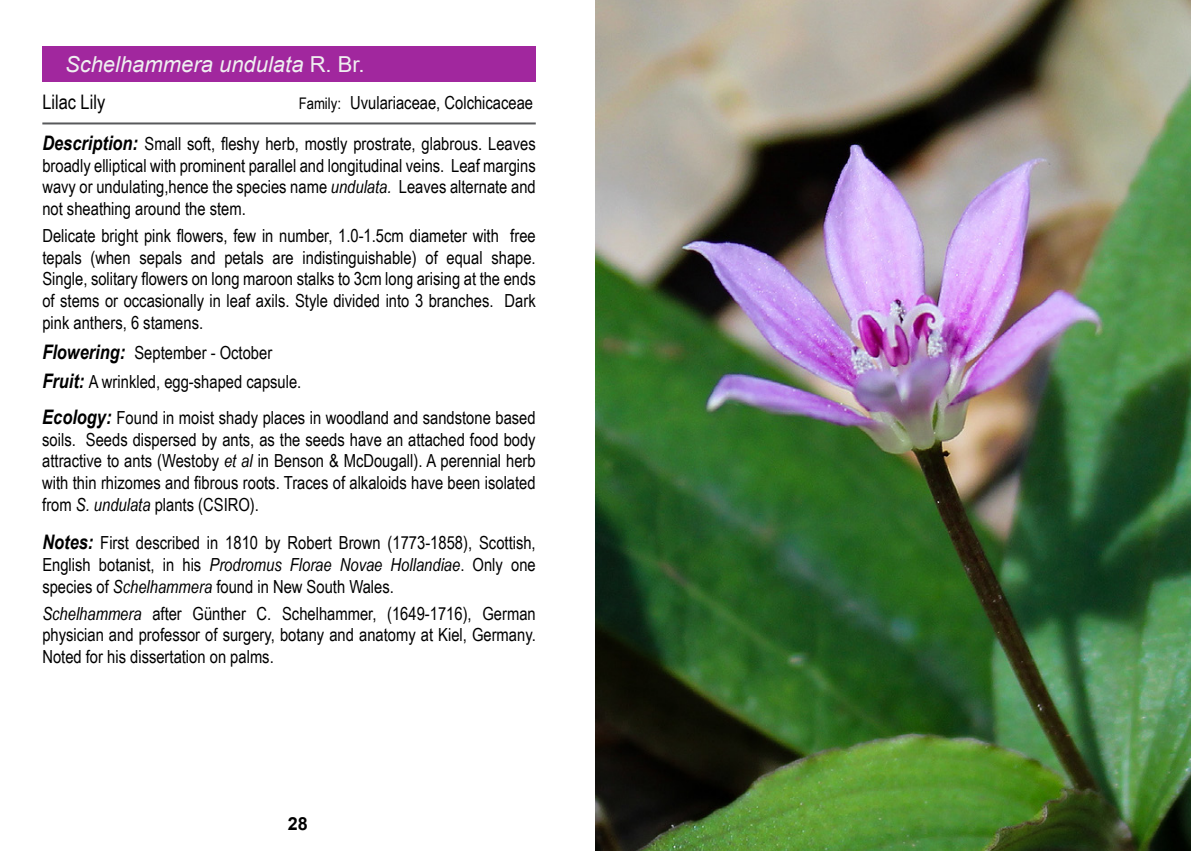
<style>
.page{position:relative;width:1191px;height:851px;background:#fff}
.page>*{position:absolute;margin:0;border:0;box-sizing:border-box;transform-origin:0 0}
.t1{font:italic 22px "Arial";color:#efeff0}
.t2{font:20px "Arial Narrow";color:#000}
.t3{font:18px/21.6px "Arial Narrow";color:#000;text-align:justify}
.t4{font:700 18px "Arial";color:#000}
.s1{font-style:normal}
.s2{font-size:16px}
.s3{font-weight:700;font-style:italic;font-size:20px}
.s4{font-style:italic}
</style>
<div class="page">
<hr style="left:42px;top:122px;width:494px;height:2px;background:#58595b">
<img style="left:595px;top:0;width:596px;height:850px">
<div style="left:42px;top:46px;width:494px;height:36px;background:#a1279e"></div>
<p class="t1" style="left:65px;top:50px;width:301px">Schelhammera undulata <span class="s1">R. Br.</span></p>
<p class="t2" style="left:42px;top:87px;width:64px">Lilac Lily</p>
<p class="t3" style="left:299px;top:91px;width:236px"><span class="s2">Family:</span> Uvulariaceae, Colchicaceae</p>
<p class="t3" style="left:42px;top:132px;width:495px"><span class="s3">Description:</span> Small soft, fleshy herb, mostly prostrate, glabrous. Leaves broadly elliptical with prominent parallel and longitudinal veins. Leaf margins wavy or undulating,hence the species name <span class="s4">undulata.</span> Leaves alternate and not sheathing around the stem.</p>
<p class="t3" style="left:42px;top:224px;width:495px">Delicate bright pink flowers, few in number, 1.0-1.5cm diameter with free tepals (when sepals and petals are indistinguishable) of equal shape.<br>Single, solitary flowers on long maroon stalks to 3cm long arising at the ends of stems or occasionally in leaf axils. Style divided into 3 branches. Dark pink anthers, 6 stamens.</p>
<p class="t3" style="left:42px;top:341px;width:231px"><span class="s3">Flowering:</span> September - October</p>
<p class="t3" style="left:42px;top:370px;width:260px"><span class="s3">Fruit:</span> A wrinkled, egg-shaped capsule.</p>
<p class="t3" style="left:42px;top:406px;width:495px"><span class="s3">Ecology:</span> Found in moist shady places in woodland and sandstone based soils. Seeds dispersed by ants, as the seeds have an attached food body attractive to ants (Westoby <span class="s4">et al</span> in Benson &amp; McDougall). A perennial herb with thin rhizomes and fibrous roots. Traces of alkaloids have been isolated from <span class="s4">S. undulata</span> plants (CSIRO).</p>
<p class="t3" style="left:42px;top:531px;width:495px"><span class="s3">Notes:</span> First described in 1810 by Robert Brown (1773-1858), Scottish, English botanist, in his <span class="s4">Prodromus Florae Novae Hollandiae</span>. Only one species of <span class="s4">Schelhammera</span> found in New South Wales.</p>
<p class="t3" style="left:42px;top:602px;width:495px"><span class="s4">Schelhammera</span> after Günther C. Schelhammer, (1649-1716), German physician and professor of surgery, botany and anatomy at Kiel, Germany.<br>Noted for his dissertation on palms.</p>
<p class="t4" style="left:288px;top:810px;width:22px">28</p>
</div>
